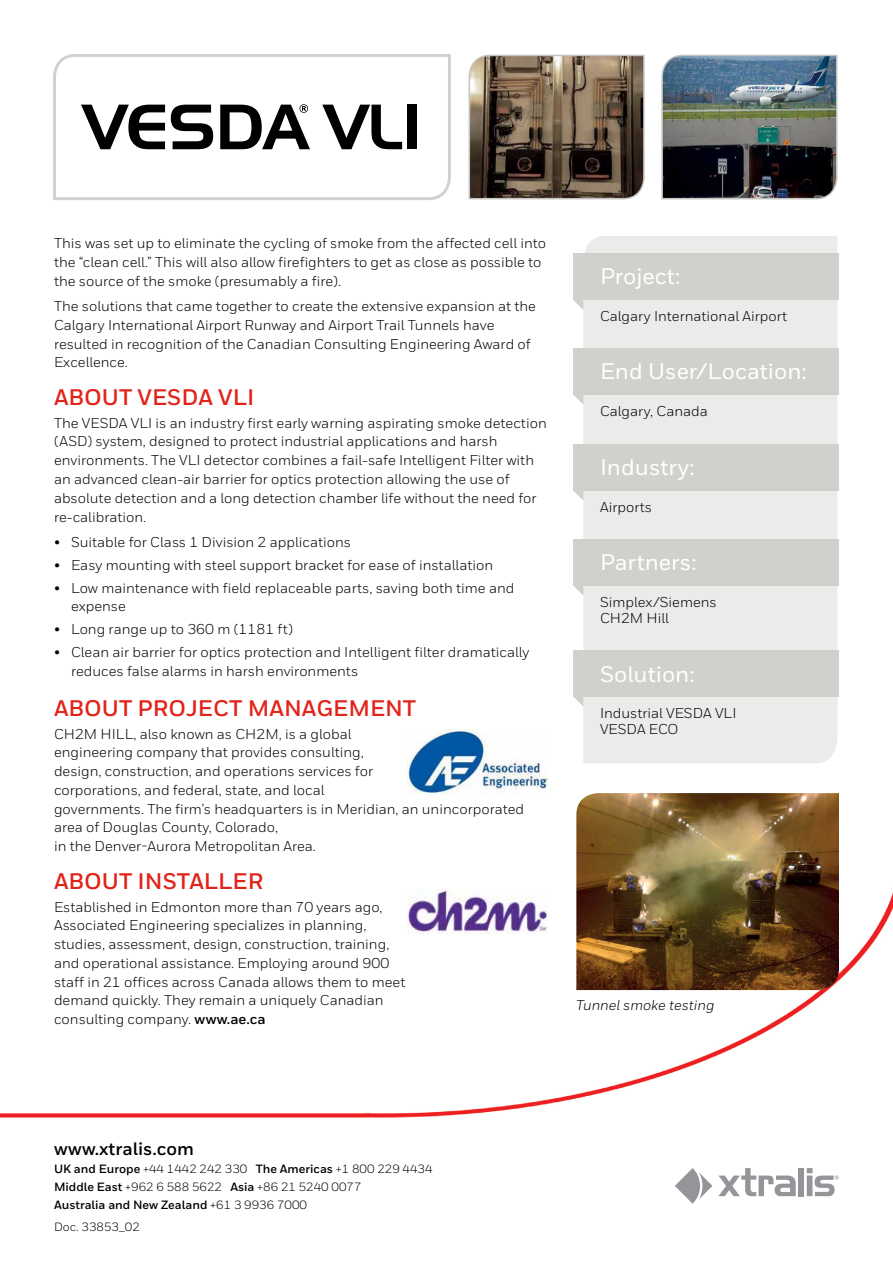
<style>
.page{position:relative;width:893px;height:1263px;background:#fff}
.page>*{position:absolute;margin:0;border:0;box-sizing:border-box;transform-origin:0 0}
.t1{font:500 22.5px "Honeywell Sans";color:#fff}
.t2{font:700 22.5px "Honeywell Sans";color:#e2231a}
.t3{font:700 18px "Honeywell Sans";color:#000}
.t4{font:14.25px/18.8px "Honeywell Sans";color:#000}
.t5{font:italic 14.25px "Honeywell Sans";color:#000}
.t6{font:12px/18px "Honeywell Sans";color:#000}
.s1{font-weight:700}
</style>
<div class="page">
<svg style="left:574px;top:697px;width:9px;height:9px"></svg>
<img style="left:0;top:892px;width:893px;height:303px">
<svg style="left:718px;top:1168px;width:78px;height:28px"></svg>
<div style="left:798px;top:1168px;width:6px;height:28px;background:#939598"></div>
<svg style="left:675px;top:1168px;width:37px;height:36px"></svg>
<svg style="left:807px;top:1168px;width:32px;height:28px"></svg>
<svg style="left:53px;top:54px;width:398px;height:146px"></svg>
<svg style="left:574px;top:395px;width:9px;height:9px"></svg>
<svg style="left:574px;top:491px;width:9px;height:9px"></svg>
<svg style="left:574px;top:586px;width:9px;height:9px"></svg>
<svg style="left:573px;top:300px;width:10px;height:10px"></svg>
<div style="left:583px;top:236px;width:254px;height:527px;background:#ecebea"></div>
<div style="left:573px;top:254px;width:266px;height:46px;background:#d2d0cd"></div>
<div style="left:573px;top:348px;width:266px;height:47px;background:#d2d0cd"></div>
<div style="left:573px;top:444px;width:266px;height:47px;background:#d2d0cd"></div>
<div style="left:573px;top:539px;width:266px;height:47px;background:#d2d0cd"></div>
<div style="left:573px;top:650px;width:266px;height:47px;background:#d2d0cd"></div>
<img style="left:661px;top:54px;width:177px;height:146px">
<svg style="left:81px;top:105px;width:84px;height:44px"></svg>
<svg style="left:171px;top:105px;width:42px;height:44px"></svg>
<svg style="left:322px;top:105px;width:80px;height:44px"></svg>
<div style="left:407px;top:105px;width:10px;height:44px;background:#000"></div>
<svg style="left:220px;top:104px;width:90px;height:45px"></svg>
<img style="left:407px;top:729px;width:142px;height:65px">
<img style="left:407px;top:889px;width:142px;height:44px">
<svg style="left:468px;top:54px;width:177px;height:146px;background:#695a4a"></svg>
<img style="left:576px;top:793px;width:263px;height:197px">
<p class="t4" style="left:54px;top:234px;width:494px">This was set up to eliminate the cycling of smoke from the affected cell into the “clean cell.” This will also allow firefighters to get as close as possible to the source of the smoke (presumably a fire).</p>
<p class="t4" style="left:54px;top:297px;width:483px">The solutions that came together to create the extensive expansion at the Calgary International Airport Runway and Airport Trail Tunnels have resulted in recognition of the Canadian Consulting Engineering Award of Excellence.</p>
<h1 class="t2" style="left:54px;top:383px;width:202px">ABOUT VESDA VLI</h1>
<p class="t4" style="left:54px;top:413px;width:494px">The VESDA VLI is an industry first early warning aspirating smoke detection (ASD) system, designed to protect industrial applications and harsh environments. The VLI detector combines a fail-safe Intelligent Filter with an advanced clean-air barrier for optics protection allowing the use of absolute detection and a long detection chamber life without the need for re-calibration.</p>
<p class="t4" style="left:54px;top:532px;width:299px">• Suitable for Class 1 Division 2 applications</p>
<p class="t4" style="left:54px;top:555px;width:441px">• Easy mounting with steel support bracket for ease of installation</p>
<p class="t4" style="left:71px;top:578px;width:445px;text-indent:-17px">• Low maintenance with field replaceable parts, saving both time and expense</p>
<p class="t4" style="left:54px;top:620px;width:241px">• Long range up to 360 m (1181 ft)</p>
<p class="t4" style="left:71px;top:643px;width:460px;text-indent:-17px">• Clean air barrier for optics protection and Intelligent filter dramatically reduces false alarms in harsh environments</p>
<h1 class="t2" style="left:54px;top:694px;width:364px">ABOUT PROJECT MANAGEMENT</h1>
<p class="t4" style="left:54px;top:724px;width:472px">CH2M HILL, also known as CH2M, is a global<br>engineering company that provides consulting,<br>design, construction, and operations services for<br>corporations, and federal, state, and local<br>governments. The firm’s headquarters is in Meridian, an unincorporated area of Douglas County, Colorado,<br>in the Denver-Aurora Metropolitan Area.</p>
<h1 class="t2" style="left:54px;top:867px;width:211px">ABOUT INSTALLER</h1>
<p class="t4" style="left:54px;top:897px;width:353px">Established in Edmonton more than 70 years ago, Associated Engineering specializes in planning, studies, assessment, design, construction, training, and operational assistance. Employing around 900 staff in 21 offices across Canada allows them to meet demand quickly. They remain a uniquely Canadian consulting company. <span class="s1">www.ae.ca</span></p>
<h1 class="t1" style="left:600px;top:263px;width:82px">Project:</h1>
<p class="t4" style="left:600px;top:307px;width:189px">Calgary International Airport</p>
<h1 class="t1" style="left:600px;top:357px;width:208px">End User/Location:</h1>
<p class="t4" style="left:600px;top:402px;width:109px">Calgary, Canada</p>
<h1 class="t1" style="left:600px;top:453px;width:96px">Industry:</h1>
<p class="t4" style="left:600px;top:497px;width:54px">Airports</p>
<h1 class="t1" style="left:600px;top:548px;width:98px">Partners:</h1>
<p class="t4" style="left:600px;top:593px;width:118px;line-height:16.5px">Simplex/Siemens<br>CH2M Hill</p>
<h1 class="t1" style="left:600px;top:661px;width:96px">Solution:</h1>
<p class="t4" style="left:600px;top:704px;width:138px;line-height:16.5px">Industrial VESDA VLI<br>VESDA ECO</p>
<p class="t5" style="left:576px;top:997px;width:140px">Tunnel smoke testing</p>
<p class="t3" style="left:54px;top:1138px;width:142px">www.xtralis.com</p>
<p class="t6" style="left:54px;top:1160px;width:380px"><span class="s1">UK and Europe</span> +44 1442 242 330 <span class="s1">The Americas</span> +1 800 229 4434<br><span class="s1">Middle East</span> +962 6 588 5622 <span class="s1">Asia</span> +86 21 5240 0077<br><span class="s1">Australia and New Zealand</span> +61 3 9936 7000</p>
<p class="t6" style="left:54px;top:1218px;width:87px">Doc. 33853_02</p>
</div>
